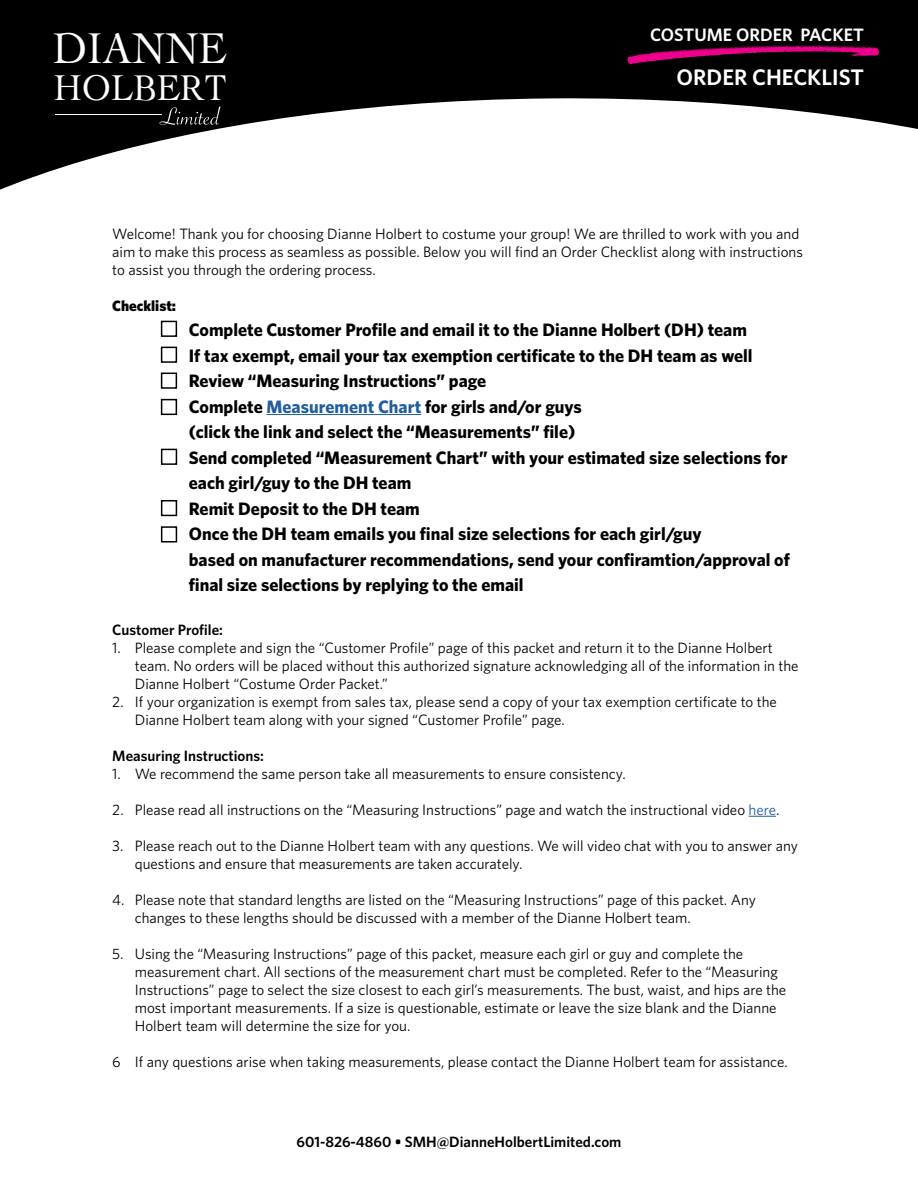
<style>
.page{position:relative;width:918px;height:1188px;background:#fff}
.page>*{position:absolute;margin:0;border:0;box-sizing:border-box;transform-origin:0 0}
.t1{font:45.15px "Cochin";color:#fff;scale:.91 1}
.t2{font:37.65px "Cochin";color:#fff;scale:.91 1}
.t3{font:600 22.5px "Whitney";color:#fff}
.t4{font:700 18px/25.5px "Whitney";color:#000}
.t5{font:600 18px "Whitney";color:#fff}
.t6{font:15px/18px "Whitney";color:#000}
.t7{font:600 15px "Whitney";color:#000}
.t8{font:900 15px "Whitney";color:#000}
.s1{color:#215e9e}
</style>
<div class="page">
<div style="left:0;top:0;width:918px;height:285px;background:#000"></div>
<svg style="left:0;top:98px;width:918px;height:445px"></svg>
<hr style="left:267px;top:414px;width:154px;height:1px;background:#215e9e">
<svg style="left:749px;top:816px;width:27px;height:1px"></svg>
<svg style="left:160px;top:106px;width:61px;height:19px"></svg>
<hr style="left:55px;top:115px;width:107px;height:1px;background:#fff">
<svg style="left:627px;top:45px;width:252px;height:19px"></svg>
<div style="left:161px;top:321px;width:16px;height:16px;border:2px solid #000"></div>
<div style="left:161px;top:347px;width:16px;height:16px;border:2px solid #000"></div>
<div style="left:161px;top:373px;width:16px;height:16px;border:2px solid #000"></div>
<div style="left:161px;top:399px;width:16px;height:16px;border:2px solid #000"></div>
<div style="left:161px;top:449px;width:16px;height:16px;border:2px solid #000"></div>
<div style="left:161px;top:500px;width:16px;height:16px;border:2px solid #000"></div>
<div style="left:161px;top:526px;width:16px;height:17px;border:2px solid #000"></div>
<h1 class="t1" style="left:52px;top:18px;width:193px">DIANNE</h1>
<h2 class="t2" style="left:54px;top:62px;width:192px">HOLBERT</h2>
<p class="t5" style="left:650px;top:23px;width:215px">COSTUME ORDER PACKET</p>
<h3 class="t3" style="left:677px;top:62px;width:189px">ORDER CHECKLIST</h3>
<p class="t6" style="left:112px;top:224px;width:692px">Welcome! Thank you for choosing Dianne Holbert to costume your group! We are thrilled to work with you and aim to make this process as seamless as possible. Below you will find an Order Checklist along with instructions to assist you through the ordering process.</p>
<p class="t8" style="left:112px;top:295px;width:65px">Checklist:</p>
<p class="t4" style="left:189px;top:317px;width:603px">Complete Customer Profile and email it to the Dianne Holbert (DH) team<br>If tax exempt, email your tax exemption certificate to the DH team as well Review “Measuring Instructions” page<br>Complete <span class="s1">Measurement Chart</span> for girls and/or guys<br>(click the link and select the “Measurements” file)<br>Send completed “Measurement Chart” with your estimated size selections for each girl/guy to the DH team<br>Remit Deposit to the DH team<br>Once the DH team emails you final size selections for each girl/guy<br>based on manufacturer recommendations, send your confiramtion/approval of final size selections by replying to the email</p>
<p class="t7" style="left:112px;top:620px;width:112px">Customer Profile:</p>
<p class="t6" style="left:135px;top:638px;width:665px;text-indent:-22px">1. Please complete and sign the “Customer Profile” page of this packet and return it to the Dianne Holbert team. No orders will be placed without this authorized signature acknowledging all of the information in the<br>Dianne Holbert “Costume Order Packet.”</p>
<p class="t6" style="left:135px;top:692px;width:644px;text-indent:-22px">2. If your organization is exempt from sales tax, please send a copy of your tax exemption certificate to the<br>Dianne Holbert team along with your signed “Customer Profile” page.</p>
<p class="t7" style="left:112px;top:746px;width:153px">Measuring Instructions:</p>
<p class="t6" style="left:112px;top:764px;width:515px">1. We recommend the same person take all measurements to ensure consistency.</p>
<p class="t6" style="left:112px;top:800px;width:669px">2. Please read all instructions on the “Measuring Instructions” page and watch the instructional video <span class="s1">here</span>.</p>
<p class="t6" style="left:135px;top:836px;width:665px;text-indent:-22px">3. Please reach out to the Dianne Holbert team with any questions. We will video chat with you to answer any questions and ensure that measurements are taken accurately.</p>
<p class="t6" style="left:135px;top:890px;width:623px;text-indent:-22px">4. Please note that standard lengths are listed on the “Measuring Instructions” page of this packet. Any changes to these lengths should be discussed with a member of the Dianne Holbert team.</p>
<p class="t6" style="left:135px;top:944px;width:653px;text-indent:-22px">5. Using the “Measuring Instructions” page of this packet, measure each girl or guy and complete the measurement chart. All sections of the measurement chart must be completed. Refer to the “Measuring Instructions” page to select the size closest to each girl’s measurements. The bust, waist, and hips are the most important measurements. If a size is questionable, estimate or leave the size blank and the Dianne Holbert team will determine the size for you.</p>
<p class="t6" style="left:112px;top:1052px;width:677px">6 If any questions arise when taking measurements, please contact the Dianne Holbert team for assistance.</p>
<p class="t7" style="left:297px;top:1132px;width:326px">601-826-4860 • SMH@DianneHolbertLimited.com</p>
</div>
